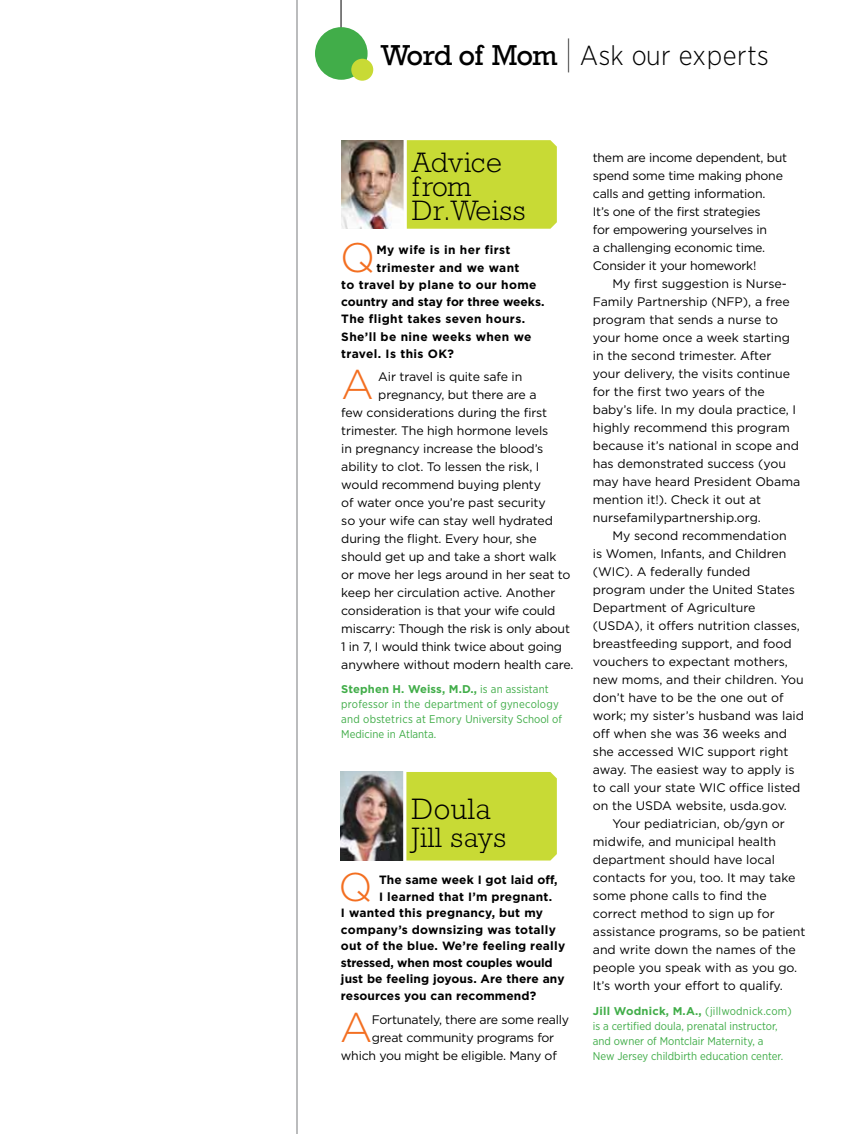
<style>
.page{position:relative;width:864px;height:1134px;background:#fff}
.page>*{position:absolute;margin:0;border:0;box-sizing:border-box;transform-origin:0 0}
.t1{font:300 41.55px "Gotham";color:#f36f21}
.t2{font:300 41.25px "Gotham";color:#f36f21}
.t3{font:300 40.05px "Gotham";color:#f36f21}
.t4{font:300 30px "Rockwell Std";letter-spacing:.02em;color:#000}
.t5{font:300 28.5px/24px "Rockwell Std";letter-spacing:.02em;color:#000}
.t6{font:300 27.45px "Gotham Narrow";letter-spacing:.02em;color:#000}
.t7{font:12.3px/18px "Gotham";letter-spacing:-.01em;color:#000}
.t8{font:700 12px "Gotham";letter-spacing:.015em;color:#000}
.t9{font:700 12px "Gotham";letter-spacing:-.01em;color:#000}
.t10{font:11.25px/15px "Gotham Narrow";color:#41ad49}
.t11{font:11.25px/15px "Gotham Narrow";letter-spacing:.02em;color:#41ad49}
.t12{font:700 11.25px "Gotham";letter-spacing:.01em;color:#41ad49}
.s1{font-family:"Rockwell Std";font-weight:400;font-size:29.25px}
.s2{font-weight:100;font-size:37.5px}
.s3{font-family:"Gotham Narrow";font-weight:400}
</style>
<div class="page">
<hr style="left:341px;top:0;width:1px;height:44px;background:#000">
<div style="left:315px;top:27px;width:53px;height:53px;background:#41ad49;border-radius:50%"></div>
<div style="left:351px;top:59px;width:22px;height:22px;background:#c8da35;border-radius:50%"></div>
<hr style="left:297px;top:0;width:1px;height:1134px;background:#797a7d">
<div style="left:407px;top:140px;width:150px;height:89px;background:#c8da35"></div>
<img style="left:341px;top:140px;width:63px;height:89px">
<div style="left:406px;top:772px;width:151px;height:89px;background:#c8da35"></div>
<img style="left:341px;top:772px;width:62px;height:89px">
<h3 class="t6" style="left:381px;top:38px;width:390px"><span class="s1">Word of Mom</span> <span class="s2">|</span> Ask our experts</h3>
<h3 class="t5" style="left:412px;top:150px;width:115px">Advice from<br>Dr.Weiss</h3>
<h2 class="t2" style="left:340px;top:231px;width:37px">Q</h2>
<p class="t8" style="left:376px;top:242px;width:136px">My wife is in her first</p>
<p class="t8" style="left:376px;top:260px;width:145px">trimester and we want</p>
<p class="t8" style="left:341px;top:277px;width:197px">to travel by plane to our home</p>
<p class="t8" style="left:341px;top:294px;width:205px">country and stay for three weeks.</p>
<p class="t8" style="left:341px;top:311px;width:185px">The flight takes seven hours.</p>
<p class="t8" style="left:341px;top:328px;width:192px">She’ll be nine weeks when we</p>
<p class="t8" style="left:341px;top:346px;width:114px">travel. Is this OK?</p>
<h1 class="t1" style="left:341px;top:358px;width:34px">A</h1>
<p class="t7" style="left:378px;top:368px;width:146px">Air travel is quite safe in</p>
<p class="t7" style="left:378px;top:386px;width:160px">pregnancy, but there are a</p>
<p class="t7" style="left:341px;top:404px;width:207px">few considerations during the first</p>
<p class="t7" style="left:341px;top:422px;width:208px">trimester. The high hormone levels</p>
<p class="t7" style="left:341px;top:440px;width:204px">in pregnancy increase the blood’s</p>
<p class="t7" style="left:341px;top:458px;width:200px">ability to clot. To lessen the risk, I</p>
<p class="t7" style="left:341px;top:476px;width:201px">would recommend buying plenty</p>
<p class="t7" style="left:341px;top:494px;width:206px">of water once you’re past security</p>
<p class="t7" style="left:341px;top:512px;width:213px">so your wife can stay well hydrated</p>
<p class="t7" style="left:341px;top:530px;width:197px">during the flight. Every hour, she</p>
<p class="t7" style="left:341px;top:548px;width:217px">should get up and take a short walk</p>
<p class="t7" style="left:341px;top:566px;width:231px">or move her legs around in her seat to</p>
<p class="t7" style="left:341px;top:584px;width:216px">keep her circulation active. Another</p>
<p class="t7" style="left:341px;top:602px;width:216px">consideration is that your wife could</p>
<p class="t7" style="left:341px;top:620px;width:230px">miscarry: Though the risk is only about</p>
<p class="t7" style="left:341px;top:638px;width:222px">1 in 7, I would think twice about going</p>
<p class="t7" style="left:341px;top:656px;width:234px">anywhere without modern health care.</p>
<p class="t12" style="left:341px;top:682px;width:209px">Stephen H. Weiss, M.D., <span class="s3">is an assistant</span></p>
<p class="t11" style="left:341px;top:697px;width:222px">professor in the department of gynecology and obstetrics at Emory University School of<br>Medicine in Atlanta.</p>
<h3 class="t4" style="left:412px;top:792px;width:80px">Doula</h3>
<h3 class="t5" style="left:412px;top:826px;width:96px">Jill says</h3>
<h3 class="t3" style="left:338px;top:861px;width:36px">Q</h3>
<p class="t8" style="left:379px;top:872px;width:180px">The same week I got laid off,</p>
<p class="t8" style="left:379px;top:888px;width:175px">I learned that I’m pregnant.</p>
<p class="t8" style="left:341px;top:905px;width:204px">I wanted this pregnancy, but my</p>
<p class="t8" style="left:341px;top:921px;width:216px">company’s downsizing was totally</p>
<p class="t8" style="left:341px;top:938px;width:226px">out of the blue. We’re feeling really</p>
<p class="t9" style="left:341px;top:954px;width:213px">stressed, when most couples would</p>
<p class="t8" style="left:341px;top:971px;width:225px">just be feeling joyous. Are there any</p>
<p class="t8" style="left:341px;top:987px;width:197px">resources you can recommend?</p>
<h1 class="t1" style="left:340px;top:1001px;width:34px">A</h1>
<p class="t7" style="left:372px;top:1010px;width:199px">Fortunately, there are some really</p>
<p class="t7" style="left:372px;top:1028px;width:184px">great community programs for</p>
<p class="t7" style="left:341px;top:1046px;width:218px">which you might be eligible. Many of</p>
<p class="t7" style="left:593px;top:148px;width:196px">them are income dependent, but spend some time making phone calls and getting information.<br>It’s one of the first strategies<br>for empowering yourselves in<br>a challenging economic time.<br>Consider it your homework!</p>
<p class="t7" style="left:593px;top:274px;width:209px;text-indent:20px">My first suggestion is Nurse-<br>Family Partnership (NFP), a free program that sends a nurse to your home once a week starting in the second trimester. After your delivery, the visits continue for the first two years of the baby’s life. In my doula practice, I highly recommend this program because it’s national in scope and has demonstrated success (you may have heard President Obama mention it!). Check it out at nursefamilypartnership.org.</p>
<p class="t7" style="left:612px;top:526px;width:176px">My second recommendation</p>
<p class="t7" style="left:593px;top:544px;width:195px">is Women, Infants, and Children</p>
<p class="t7" style="left:593px;top:562px;width:159px">(WIC). A federally funded</p>
<p class="t7" style="left:593px;top:580px;width:204px">program under the United States</p>
<p class="t7" style="left:593px;top:598px;width:164px">Department of Agriculture</p>
<p class="t7" style="left:593px;top:616px;width:209px">(USDA), it offers nutrition classes,</p>
<p class="t7" style="left:593px;top:634px;width:200px">breastfeeding support, and food</p>
<p class="t7" style="left:593px;top:652px;width:197px">vouchers to expectant mothers,</p>
<p class="t7" style="left:593px;top:670px;width:213px">new moms, and their children. You</p>
<p class="t7" style="left:593px;top:688px;width:193px">don’t have to be the one out of</p>
<p class="t7" style="left:593px;top:706px;width:213px">work; my sister’s husband was laid</p>
<p class="t7" style="left:593px;top:724px;width:196px">off when she was 36 weeks and</p>
<p class="t7" style="left:593px;top:742px;width:197px">she accessed WIC support right</p>
<p class="t7" style="left:593px;top:760px;width:203px">away. The easiest way to apply is</p>
<p class="t7" style="left:593px;top:778px;width:209px">to call your state WIC office listed</p>
<p class="t7" style="left:593px;top:796px;width:196px">on the USDA website, usda.gov.</p>
<p class="t7" style="left:612px;top:814px;width:174px">Your pediatrician, ob/gyn or</p>
<p class="t7" style="left:593px;top:832px;width:185px">midwife, and municipal health</p>
<p class="t7" style="left:593px;top:850px;width:184px">department should have local</p>
<p class="t7" style="left:593px;top:868px;width:204px">contacts for you, too. It may take</p>
<p class="t7" style="left:593px;top:886px;width:175px">some phone calls to find the</p>
<p class="t7" style="left:593px;top:904px;width:183px">correct method to sign up for</p>
<p class="t7" style="left:593px;top:922px;width:214px">assistance programs, so be patient</p>
<p class="t7" style="left:593px;top:940px;width:204px">and write down the names of the</p>
<p class="t7" style="left:593px;top:958px;width:206px">people you speak with as you go.</p>
<p class="t7" style="left:593px;top:976px;width:192px">It’s worth your effort to qualify.</p>
<p class="t12" style="left:593px;top:1003px;width:200px">Jill Wodnick, M.A., <span class="s3">(jillwodnick.com)</span></p>
<p class="t10" style="left:593px;top:1018px;width:192px">is a certified doula, prenatal instructor, and owner of Montclair Maternity, a<br>New Jersey childbirth education center.</p>
</div>
